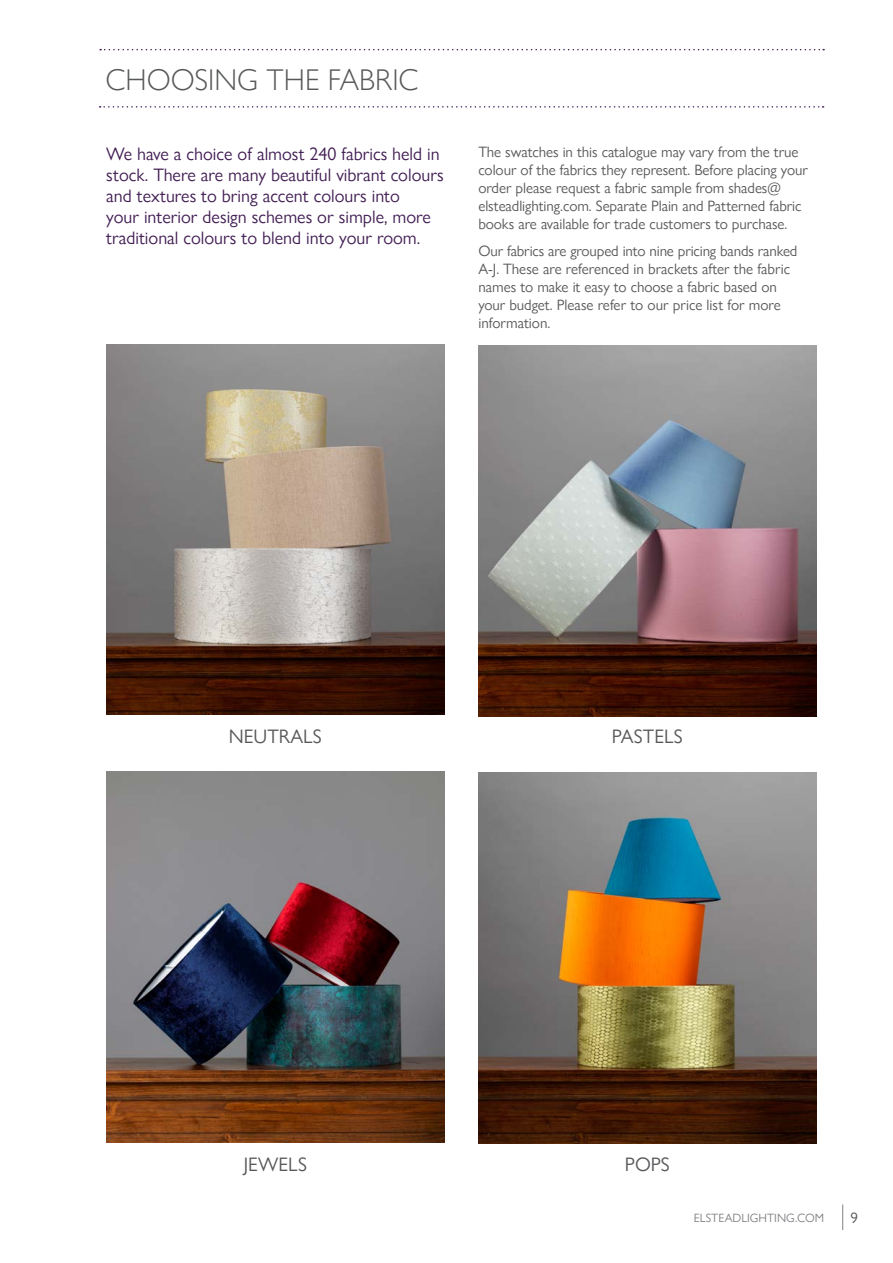
<style>
.page{position:relative;width:893px;height:1263px;background:#fff}
.page>*{position:absolute;margin:0;border:0;box-sizing:border-box;transform-origin:0 0}
.t1{font:300 30px "Gill Sans Nova";color:#58595b}
.t2{font:19.5px "Gill Sans Nova";color:#58595b}
.t3{font:18px/21px "Gill Sans Nova";color:#411d53}
.t4{font:15px/18px "Gill Sans Nova";letter-spacing:-.005em;color:#58595b}
.t5{font:12px "Gill Sans Nova";color:#808285}
</style>
<div class="page">
<svg style="left:842px;top:1204px;width:1px;height:26px"></svg>
<svg style="left:100px;top:49px;width:724px;height:1px"></svg>
<svg style="left:100px;top:106px;width:724px;height:2px"></svg>
<img style="left:106px;top:344px;width:338px;height:371px">
<img style="left:106px;top:772px;width:338px;height:370px">
<img style="left:478px;top:346px;width:338px;height:370px">
<img style="left:478px;top:773px;width:338px;height:370px">
<h1 class="t1" style="left:106px;top:61px;width:314px">CHOOSING THE FABRIC</h1>
<p class="t3" style="left:106px;top:143px;width:339px">We have a choice of almost 240 fabrics held in stock. There are many beautiful vibrant colours and textures to bring accent colours into<br>your interior design schemes or simple, more traditional colours to blend into your room.</p>
<p class="t4" style="left:478px;top:143px;width:331px">The swatches in this catalogue may vary from the true colour of the fabrics they represent. Before placing your order please request a fabric sample from shades@ elsteadlighting.com. Separate Plain and Patterned fabric books are available for trade customers to purchase.</p>
<p class="t4" style="left:478px;top:242px;width:321px">Our fabrics are grouped into nine pricing bands ranked A-J. These are referenced in brackets after the fabric names to make it easy to choose a fabric based on your budget. Please refer to our price list for more information.</p>
<h2 class="t2" style="left:229px;top:725px;width:94px">NEUTRALS</h2>
<h2 class="t2" style="left:612px;top:725px;width:72px">PASTELS</h2>
<h2 class="t2" style="left:244px;top:1152px;width:65px">JEWELS</h2>
<h2 class="t2" style="left:625px;top:1152px;width:47px">POPS</h2>
<p class="t5" style="left:694px;top:1210px;width:132px">ELSTEADLIGHTING.COM</p>
<p class="t4" style="left:850px;top:1208px;width:9px">9</p>
</div>
